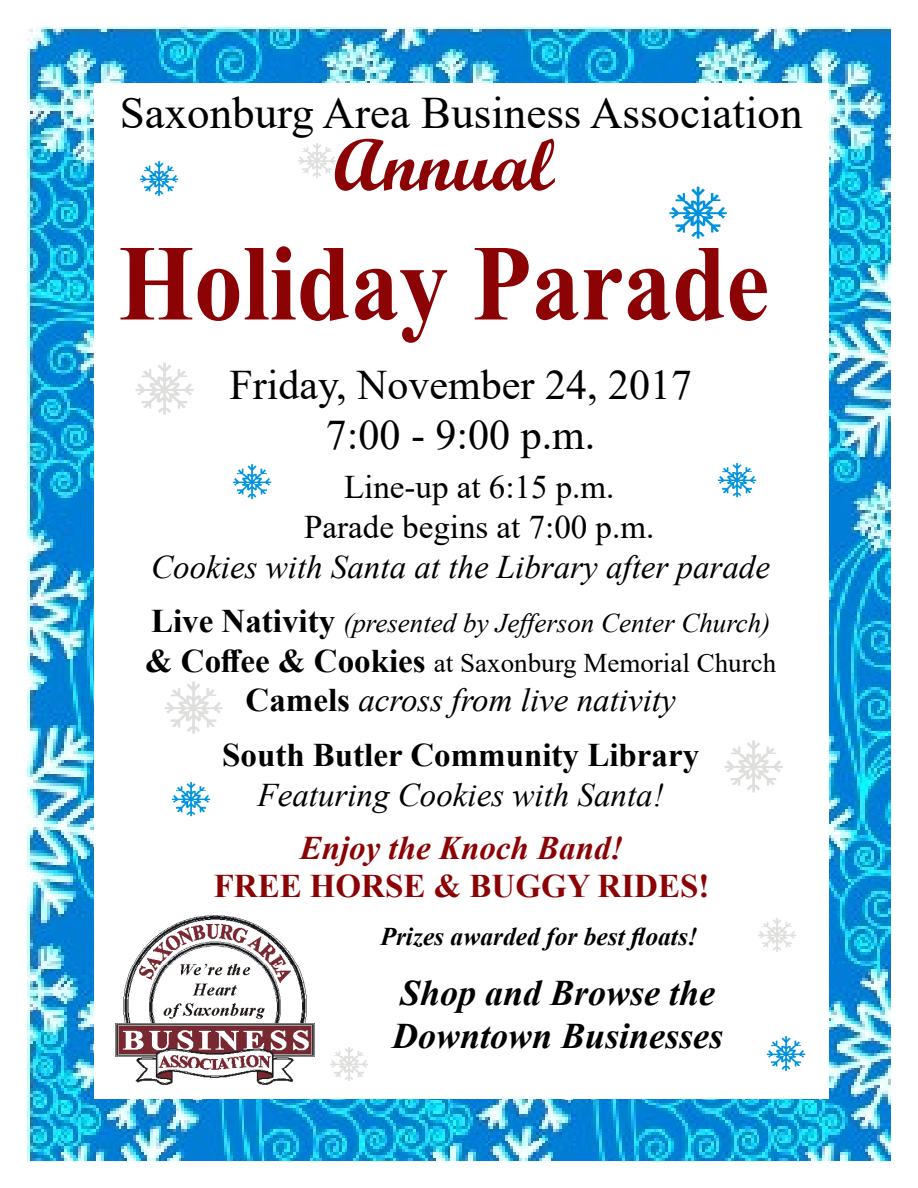
<style>
.page{position:relative;width:918px;height:1188px;background:#fff}
.page>*{position:absolute;margin:0;border:0;box-sizing:border-box;transform-origin:0 0}
.t1{font:700 108px "Times New Roman";color:#8b0304;scale:.9 1}
.t2{font:73.5px "Script MT Bold";color:#8b0304}
.t3{font:45px "Times New Roman";color:#000}
.t4{font:42px/50.4px "Times New Roman";color:#000;text-align:center}
.t5{font:italic 700 36px/43.2px "Times New Roman";color:#000}
.t6{font:italic 33px "Times New Roman";color:#000}
.t7{font:700 33px/54.6px "Times New Roman";color:#000;text-align:center}
.t8{font:33px/39.6px "Times New Roman";color:#000;text-align:center}
.t9{font:700 33px "Times New Roman";color:#8b0304}
.t10{font:italic 700 33px "Times New Roman";color:#8b0304}
.t11{font:italic 27px/39.6px "Times New Roman";color:#000}
.t12{font:italic 700 25.5px "Times New Roman";color:#000}
.s1{font-weight:700;font-style:normal;font-size:33px}
.s2{font-style:normal}
.s3{font-weight:400;font-style:italic}
</style>
<div class="page">
<img style="left:27px;top:27px;width:864px;height:1134px">
<div style="left:94px;top:84px;width:735px;height:1015px;background:#fff"></div>
<img style="left:140px;top:161px;width:39px;height:36px">
<img style="left:669px;top:186px;width:58px;height:53px">
<img style="left:164px;top:681px;width:59px;height:53px">
<img style="left:717px;top:462px;width:40px;height:36px">
<img style="left:172px;top:781px;width:39px;height:36px">
<img style="left:298px;top:143px;width:38px;height:35px">
<img style="left:758px;top:918px;width:38px;height:34px">
<img style="left:135px;top:362px;width:59px;height:53px">
<img style="left:115px;top:915px;width:200px;height:170px">
<img style="left:724px;top:740px;width:59px;height:53px">
<img style="left:232px;top:464px;width:39px;height:36px">
<img style="left:330px;top:1047px;width:38px;height:34px">
<img style="left:766px;top:1036px;width:40px;height:36px">
<h3 class="t3" style="left:120px;top:81px;width:684px">Saxonburg Area Business Association</h3>
<h2 class="t2" style="left:334px;top:120px;width:222px">Annual</h2>
<h1 class="t1" style="left:118px;top:205px;width:725px">Holiday Parade</h1>
<h3 class="t4" style="left:229px;top:358px;width:464px">Friday, November 24, 2017<br>7:00 - 9:00 p.m.</h3>
<p class="t8" style="left:304px;top:467px;width:352px">Line-up at 6:15 p.m.<br>Parade begins at 7:00 p.m.</p>
<p class="t6" style="left:151px;top:544px;width:620px">Cookies with Santa at the Library after parade</p>
<p class="t11" style="left:145px;top:603px;width:632px"><span class="s1">Live Nativity</span> (presented by Jefferson Center Church) <span class="s1">&amp; Coffee &amp; Cookies</span> <span class="s2">at Saxonburg Memorial Church</span></p>
<p class="t7" style="left:222px;top:672px;width:479px">Camels <span class="s3">across from live nativity<br></span>South Butler Community Library</p>
<p class="t6" style="left:258px;top:772px;width:408px">Featuring Cookies with Santa!</p>
<p class="t10" style="left:300px;top:825px;width:325px">Enjoy the Knoch Band!</p>
<p class="t9" style="left:214px;top:862px;width:497px">FREE HORSE &amp; BUGGY RIDES!</p>
<p class="t12" style="left:380px;top:919px;width:319px">Prizes awarded for best floats!</p>
<h3 class="t5" style="left:392px;top:970px;width:333px">Shop and Browse the<br>Downtown Businesses</h3>
</div>
